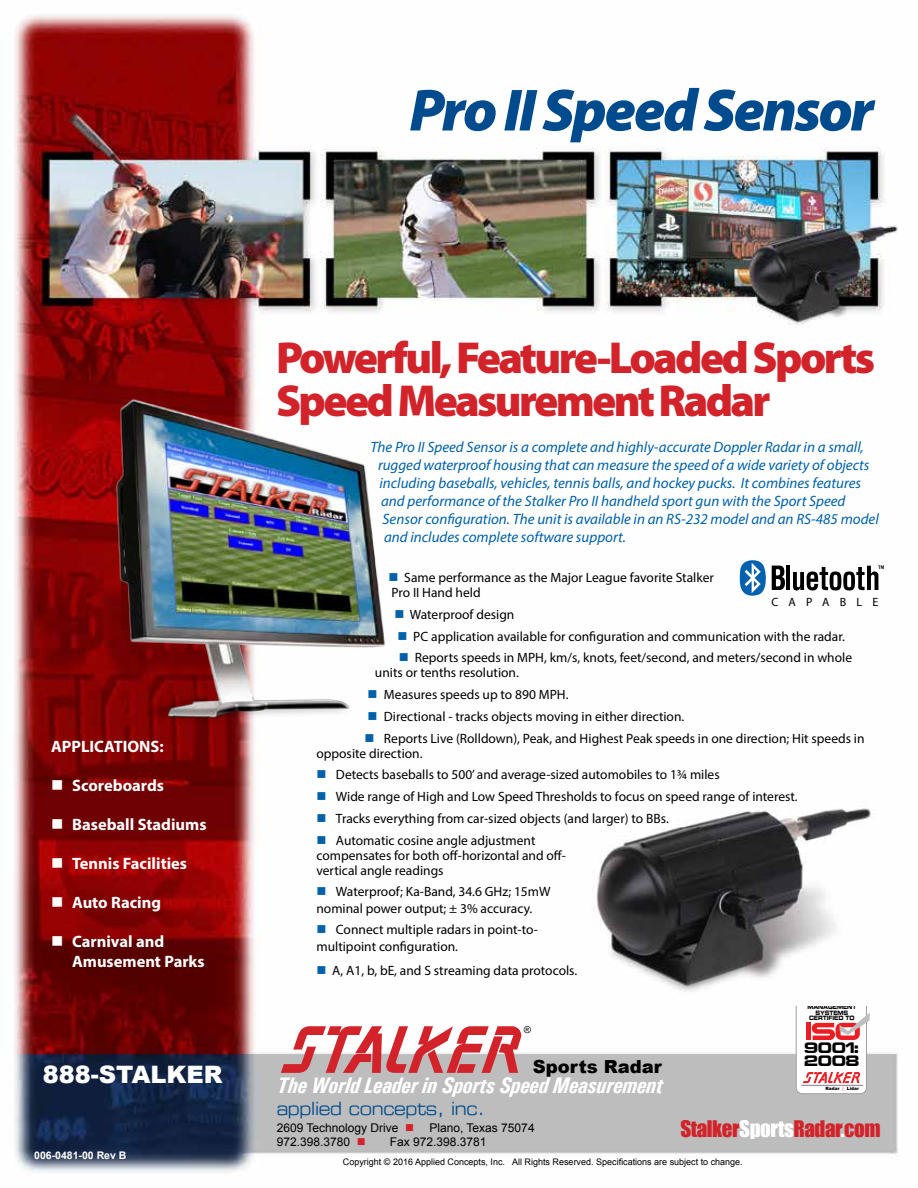
<style>
.page{position:relative;width:918px;height:1188px;background:#fff}
.page>*{position:absolute;margin:0;border:0;box-sizing:border-box;transform-origin:0 0}
.t1{font:italic 900 60px "Myriad Pro";letter-spacing:-.04em;color:#004b8d}
.t2{font:900 45px/43.8px "Myriad Pro";letter-spacing:-.06em;color:#d2232a}
.t3{font:900 24px "Arial";color:#fff}
.t4{font:italic 700 22.5px "Univers Condensed";letter-spacing:-.02em;color:#fff}
.t5{font:21px "Impact";letter-spacing:-.02em;color:#d2232a}
.t6{font:18px "Eurostile Extended Two";letter-spacing:-.02em;color:#004b8d;scale:.84 1}
.t7{font:900 18px "Arial";color:#000}
.t8{font:700 16.5px/19.5px "Myriad Pro";color:#fff}
.t9{font:italic 15px "Myriad Pro";color:#0061aa}
.t10{font:13.5px/15px "Myriad Pro";color:#000}
.t11{font:700 13.05px/13px "Euro Technic Ext";letter-spacing:-.02em;color:#000}
.t12{font:12px "Arial";color:#000}
.t13{font:12px "Myriad Pro";letter-spacing:.86em;color:#000}
.t14{font:700 10.5px "Arial";color:#fff}
.t15{font:9px "Arial";color:#000}
.t16{font:5.85px/5.8px "Eurostile Bold Extended Two";letter-spacing:-.02em;color:#000;text-align:center;scale:.78 1}
.t17{font:900 4.5px "Arial";color:#000}
.s1{color:#0061aa}
.s2{font-weight:400;color:#ed1d24}
.s3{color:#fff}
.s4{color:#d2232a}
</style>
<div class="page">
<img style="left:14px;top:15px;width:884px;height:1159px">
<svg style="left:281px;top:1026px;width:250px;height:47px"></svg>
<div style="left:796px;top:999px;width:70px;height:95px;background:#fff;border-radius:6px"></div>
<div style="left:796px;top:999px;width:71px;height:95px;border:1px solid #9d9fa2;border-radius:6px"></div>
<svg style="left:803px;top:1072px;width:57px;height:11px"></svg>
<div style="left:806px;top:1023px;width:5px;height:17px;background:#ed1d24"></div>
<svg style="left:812px;top:1013px;width:58px;height:27px"></svg>
<hr style="left:801px;top:1085px;width:62px;height:1px;background:#808285">
<img style="left:591px;top:802px;width:284px;height:203px">
<img style="left:102px;top:392px;width:295px;height:344px">
<hr style="left:787px;top:566px;width:3px;height:24px;background:#000">
<svg style="left:793px;top:565px;width:91px;height:26px"></svg>
<svg style="left:740px;top:560px;width:45px;height:36px"></svg>
<h1 class="t1" style="left:409px;top:77px;width:466px">Pro II Speed Sensor</h1>
<p class="t8" style="left:51px;top:736px;width:114px">APPLICATIONS:</p>
<p class="t8" style="left:51px;top:775px;width:114px">■ Scoreboards</p>
<p class="t8" style="left:51px;top:814px;width:157px">■ Baseball Stadiums</p>
<p class="t8" style="left:51px;top:853px;width:138px">■ Tennis Facilities</p>
<p class="t8" style="left:51px;top:892px;width:111px">■ Auto Racing</p>
<p class="t8" style="left:72px;top:931px;width:134px;text-indent:-21px">■ Carnival and<br>Amusement Parks</p>
<h3 class="t3" style="left:43px;top:1057px;width:181px">888-STALKER</h3>
<p class="t14" style="left:34px;top:1148px;width:94px">006-0481-00 Rev B</p>
<h2 class="t2" style="left:276px;top:336px;width:600px">Powerful, Feature-Loaded Sports<br>Speed Measurement Radar</h2>
<p class="t9" style="left:370px;top:438px;width:495px">The Pro II Speed Sensor is a complete and highly-accurate Doppler Radar in a small,</p>
<p class="t9" style="left:378px;top:456px;width:493px">rugged waterproof housing that can measure the speed of a wide variety of objects</p>
<p class="t9" style="left:380px;top:474px;width:483px">including baseballs, vehicles, tennis balls, and hockey pucks. It combines features</p>
<p class="t9" style="left:381px;top:492px;width:466px">and performance of the Stalker Pro II handheld sport gun with the Sport Speed</p>
<p class="t9" style="left:382px;top:510px;width:498px">Sensor configuration. The unit is available in an RS-232 model and an RS-485 model</p>
<p class="t9" style="left:384px;top:528px;width:244px">and includes complete software support.</p>
<p class="t10" style="left:388px;top:570px;width:327px"><span class="s1">■</span> Same performance as the Major League favorite Stalker<br>Pro II Hand held</p>
<p class="t10" style="left:394px;top:607px;width:121px"><span class="s1">■</span> Waterproof design</p>
<p class="t10" style="left:397px;top:628px;width:449px"><span class="s1">■</span> PC application available for configuration and communication with the radar.</p>
<p class="t10" style="left:375px;top:650px;width:479px;text-indent:24px"><span class="s1">■</span> Reports speeds in MPH, km/s, knots, feet/second, and meters/second in whole units or tenths resolution.</p>
<p class="t10" style="left:367px;top:687px;width:203px"><span class="s1">■</span> Measures speeds up to 890 MPH.</p>
<p class="t10" style="left:367px;top:709px;width:318px"><span class="s1">■</span> Directional - tracks objects moving in either direction.</p>
<p class="t10" style="left:316px;top:730px;width:550px;text-indent:48px"><span class="s1">■</span> Reports Live (Rolldown), Peak, and Highest Peak speeds in one direction; Hit speeds in opposite direction.</p>
<p class="t10" style="left:316px;top:767px;width:405px"><span class="s1">■</span> Detects baseballs to 500’ and average-sized automobiles to 1¾ miles</p>
<p class="t10" style="left:316px;top:789px;width:483px"><span class="s1">■</span> Wide range of High and Low Speed Thresholds to focus on speed range of interest.</p>
<p class="t10" style="left:316px;top:811px;width:354px"><span class="s1">■</span> Tracks everything from car-sized objects (and larger) to BBs.</p>
<p class="t10" style="left:316px;top:832px;width:251px"><span class="s1">■</span> Automatic cosine angle adjustment compensates for both off-horizontal and off&shy;vertical angle readings</p>
<p class="t10" style="left:316px;top:884px;width:236px;line-height:16.2px"><span class="s1">■</span> Waterproof; Ka-Band, 34.6 GHz; 15mW nominal power output; ± 3% accuracy.</p>
<p class="t10" style="left:316px;top:921px;width:223px;line-height:16.2px"><span class="s1">■</span> Connect multiple radars in point-to&shy;multipoint configuration.</p>
<p class="t10" style="left:316px;top:963px;width:262px"><span class="s1">■</span> A, A1, b, bE, and S streaming data protocols.</p>
<p class="t13" style="left:771px;top:594px;width:109px">CAPABLE</p>
<h3 class="t7" style="left:533px;top:1054px;width:130px">Sports Radar</h3>
<h3 class="t4" style="left:277px;top:1072px;width:388px">The World Leader in Sports Speed Measurement</h3>
<p class="t16" style="left:807px;top:1004px;width:64px">MANAGEMENT<br>SYSTEMS<br>CERTIFIED TO</p>
<p class="t11" style="left:804px;top:1040px;width:57px">9001:<br>2008</p>
<p class="t17" style="left:825px;top:1085px;width:35px">Radar <span class="s2">|</span> Lidar</p>
<h3 class="t6" style="left:277px;top:1096px;width:249px">applied concepts, inc.</h3>
<p class="t15" style="left:343px;top:1155px;width:401px">Copyright © 2016 Applied Concepts, Inc. All Rights Reserved. Specifications are subject to change.</p>
<h3 class="t5" style="left:680px;top:1113px;width:202px">Stalker<span class="s3">Sports</span>Radar<span class="s3">.</span>com</h3>
<p class="t12" style="left:277px;top:1120px;width:139px">2609 Technology Drive <span class="s4">■</span></p>
<p class="t12" style="left:429px;top:1120px;width:107px">Plano, Texas 75074</p>
<p class="t12" style="left:277px;top:1134px;width:91px">972.398.3780 <span class="s4">■</span></p>
<p class="t12" style="left:390px;top:1134px;width:98px">Fax 972.398.3781</p>
</div>
